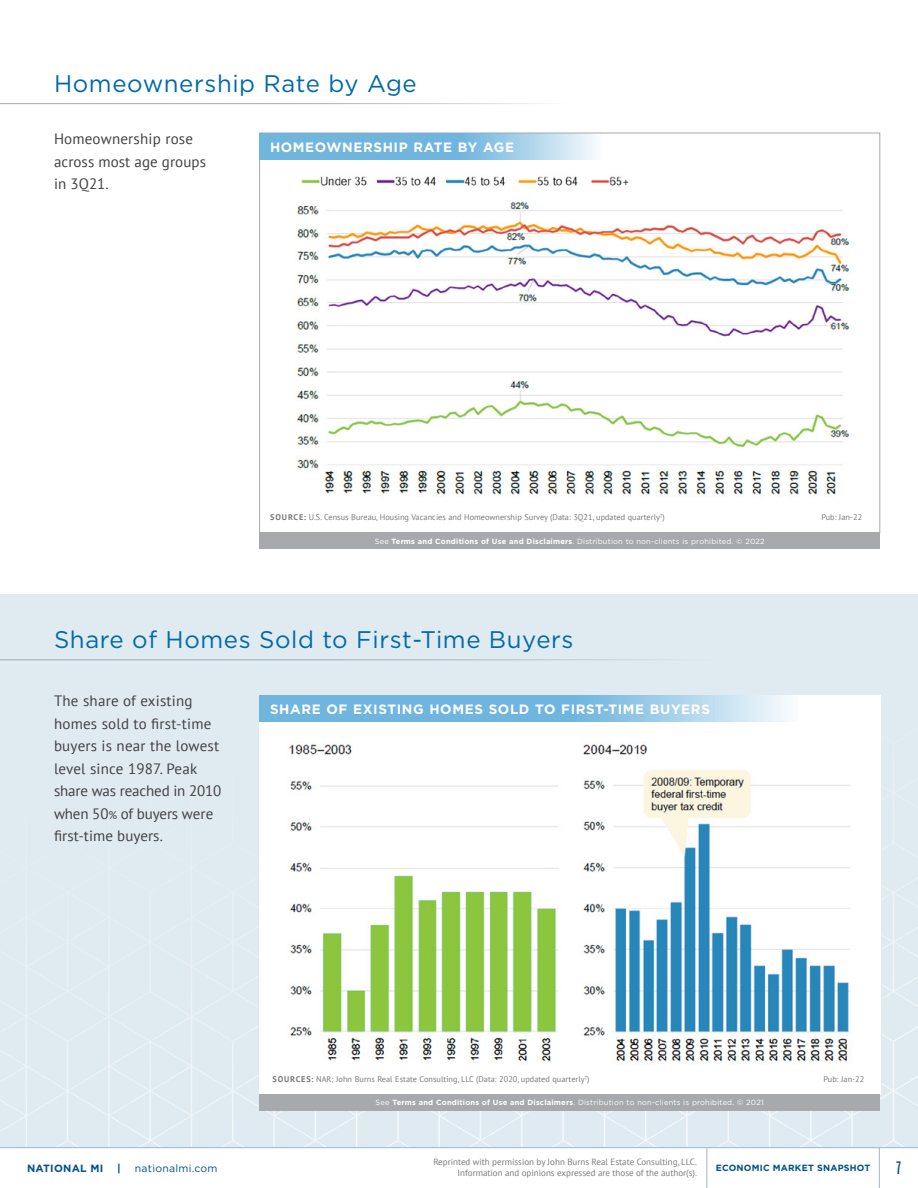
<style>
.page{position:relative;width:918px;height:1188px;background:#fff}
.page>*{position:absolute;margin:0;border:0;box-sizing:border-box;transform-origin:0 0}
.t1{font:24px "Gotham";letter-spacing:.025em;color:#0069aa}
.t2{font:500 18px "Heroic Condensed";color:#005288}
.t3{font:15px/22.5px "PT Sans";letter-spacing:.005em;color:#414042}
.t4{font:700 13.5px "Gotham";letter-spacing:.045em;color:#fff}
.t5{font:10.5px "Gotham";letter-spacing:.025em;color:#005288}
.t6{font:700 10.5px "Gotham";letter-spacing:.025em;color:#005288}
.t7{font:9px/10.8px "PT Sans";color:#797a7d;text-align:right}
.t8{font:700 9px "Gotham";letter-spacing:.025em;color:#005288}
.t9{font:8.25px "PT Sans";letter-spacing:.005em;color:#77787b}
.t10{font:7.5px "Gotham";letter-spacing:.025em;color:#fff}
.s1{font-weight:700}
.s2{font-size:11.25px}
</style>
<div class="page">
<div style="left:0;top:594px;width:918px;height:554px;background:#dde9f0"></div>
<img style="left:0;top:722px;width:918px;height:425px">
<img style="left:295px;top:176px;width:555px;height:321px">
<svg style="left:259px;top:133px;width:344px;height:27px;background:#8bc2e3"></svg>
<img style="left:260px;top:695px;width:621px;height:399px">
<svg style="left:259px;top:695px;width:540px;height:27px;background:#8bc3e4"></svg>
<div style="left:259px;top:533px;width:621px;height:16px;background:#a7a9ac"></div>
<div style="left:259px;top:1094px;width:621px;height:16px;background:#a7a9ac"></div>
<hr style="left:0;top:103px;width:567px;height:1px;background:#a7a9ac">
<hr style="left:0;top:659px;width:714px;height:1px;background:#a7a9ac">
<hr style="left:879px;top:1148px;width:1px;height:40px;background:#9fb5c6">
<hr style="left:707px;top:1148px;width:1px;height:40px;background:#9fb5c6">
<hr style="left:0;top:1147px;width:918px;height:1px;background:#9fb5c6">
<h1 class="t1" style="left:54px;top:70px;width:364px">Homeownership Rate by Age</h1>
<h3 class="t3" style="left:54px;top:127px;width:154px">Homeownership rose across most age groups in 3Q21.</h3>
<h3 class="t4" style="left:270px;top:139px;width:246px">HOMEOWNERSHIP RATE BY AGE</h3>
<p class="t9" style="left:270px;top:512px;width:396px"><span class="s1">SOURCE:</span> U.S. Census Bureau, Housing Vacancies and Homeownership Survey (Data: 3Q21, updated quarterly<sup>†</sup>)</p>
<p class="t9" style="left:821px;top:512px;width:42px">Pub: Jan-22</p>
<p class="t10" style="left:375px;top:537px;width:391px">See <span class="s1">Terms and Conditions of Use and Disclaimers</span>. Distribution to non-clients is prohibited. © 2022</p>
<h1 class="t1" style="left:54px;top:626px;width:521px">Share of Homes Sold to First-Time Buyers</h1>
<h3 class="t3" style="left:54px;top:689px;width:169px">The share of existing homes sold to first-time buyers is near the lowest level since 1987. Peak share was reached in 2010 when 50<span class="s2">%</span> of buyers were first-time buyers.</h3>
<h3 class="t4" style="left:270px;top:701px;width:441px">SHARE OF EXISTING HOMES SOLD TO FIRST-TIME BUYERS</h3>
<p class="t9" style="left:272px;top:1074px;width:318px"><span class="s1">SOURCES:</span> NAR; John Burns Real Estate Consulting, LLC (Data: 2020, updated quarterly<sup>†</sup>)</p>
<p class="t9" style="left:823px;top:1074px;width:42px">Pub: Jan-22</p>
<p class="t10" style="left:376px;top:1099px;width:390px">See <span class="s1">Terms and Conditions of Use and Disclaimers</span>. Distribution to non-clients is prohibited. © 2021</p>
<p class="t7" style="left:433px;top:1157px;width:265px">Reprinted with permission by John Burns Real Estate Consulting, LLC.<br>Information and opinions expressed are those of the author(s).</p>
<p class="t6" style="left:27px;top:1162px;width:78px">NATIONAL MI</p>
<p class="t6" style="left:117px;top:1162px;width:5px">|</p>
<p class="t5" style="left:135px;top:1162px;width:84px">nationalmi.com</p>
<p class="t8" style="left:716px;top:1163px;width:156px">ECONOMIC MARKET SNAPSHOT</p>
<h2 class="t2" style="left:896px;top:1158px;width:6px">7</h2>
</div>
